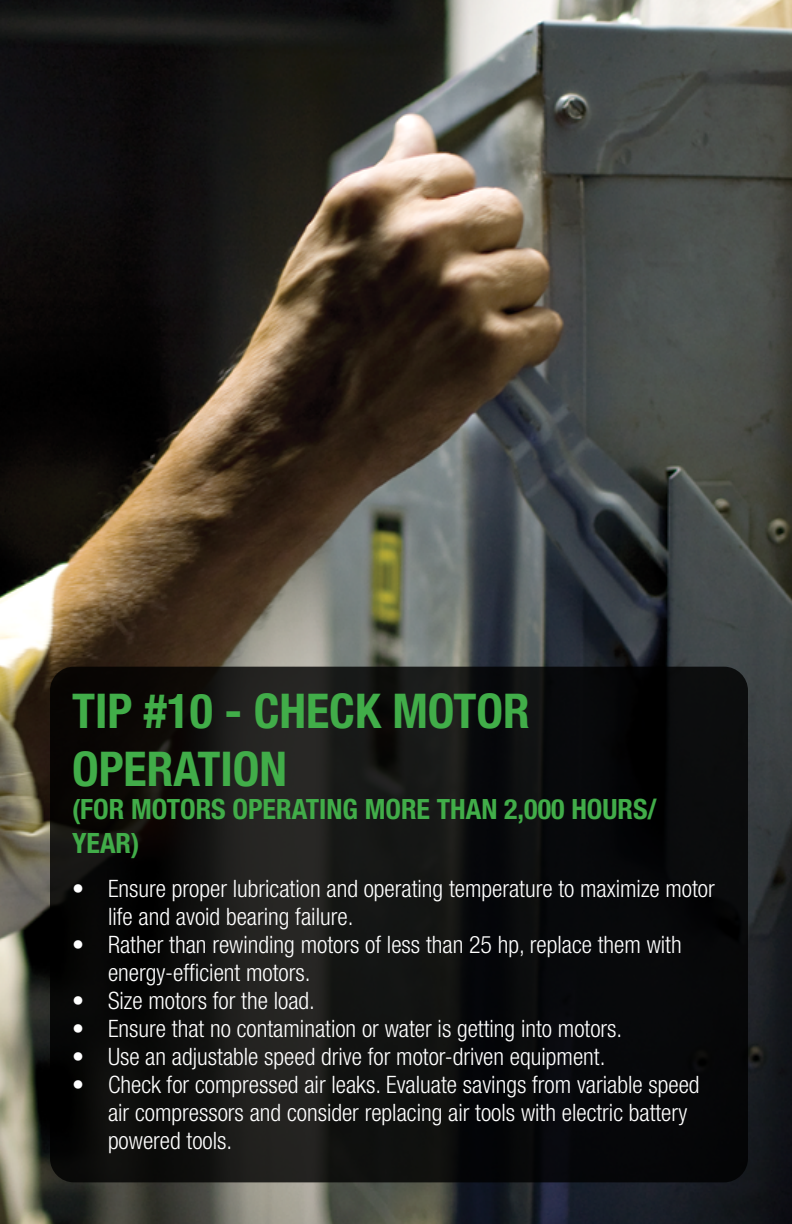
<style>
.page{position:relative;width:792px;height:1224px;background:#fff}
.page>*{position:absolute;margin:0;border:0;box-sizing:border-box;transform-origin:0 0}
.t1{font:700 condensed 48px/57.6px "Helvetica Neue LT Std";color:#41ad49}
.t2{font:700 condensed 28px/33.6px "Helvetica Neue LT Std";color:#41ad49}
.t3{font:300 condensed 24px/28px "Helvetica Neue LT Std";color:#fff}
</style>
<div class="page">
<img style="left:0;top:0;width:792px;height:1224px">
<svg style="left:50px;top:667px;width:698px;height:515px;background:#0e0f0f"></svg>
<h1 class="t1" style="left:72px;top:682px;width:459px">TIP #10 - CHECK MOTOR<br>OPERATION</h1>
<p class="t2" style="left:72px;top:792px;width:586px">(FOR MOTORS OPERATING MORE THAN 2,000 HOURS/<br>YEAR)</p>
<p class="t3" style="left:108px;top:874px;width:608px;text-indent:-36px">• Ensure proper lubrication and operating temperature to maximize motor life and avoid bearing failure.</p>
<p class="t3" style="left:108px;top:930px;width:575px;text-indent:-36px">• Rather than rewinding motors of less than 25 hp, replace them with energy-efficient motors.</p>
<p class="t3" style="left:72px;top:986px;width:244px">• Size motors for the load.</p>
<p class="t3" style="left:72px;top:1014px;width:552px">• Ensure that no contamination or water is getting into motors.</p>
<p class="t3" style="left:72px;top:1043px;width:535px">• Use an adjustable speed drive for motor-driven equipment.</p>
<p class="t3" style="left:108px;top:1071px;width:593px;text-indent:-36px">• Check for compressed air leaks. Evaluate savings from variable speed air compressors and consider replacing air tools with electric battery powered tools.</p>
</div>
